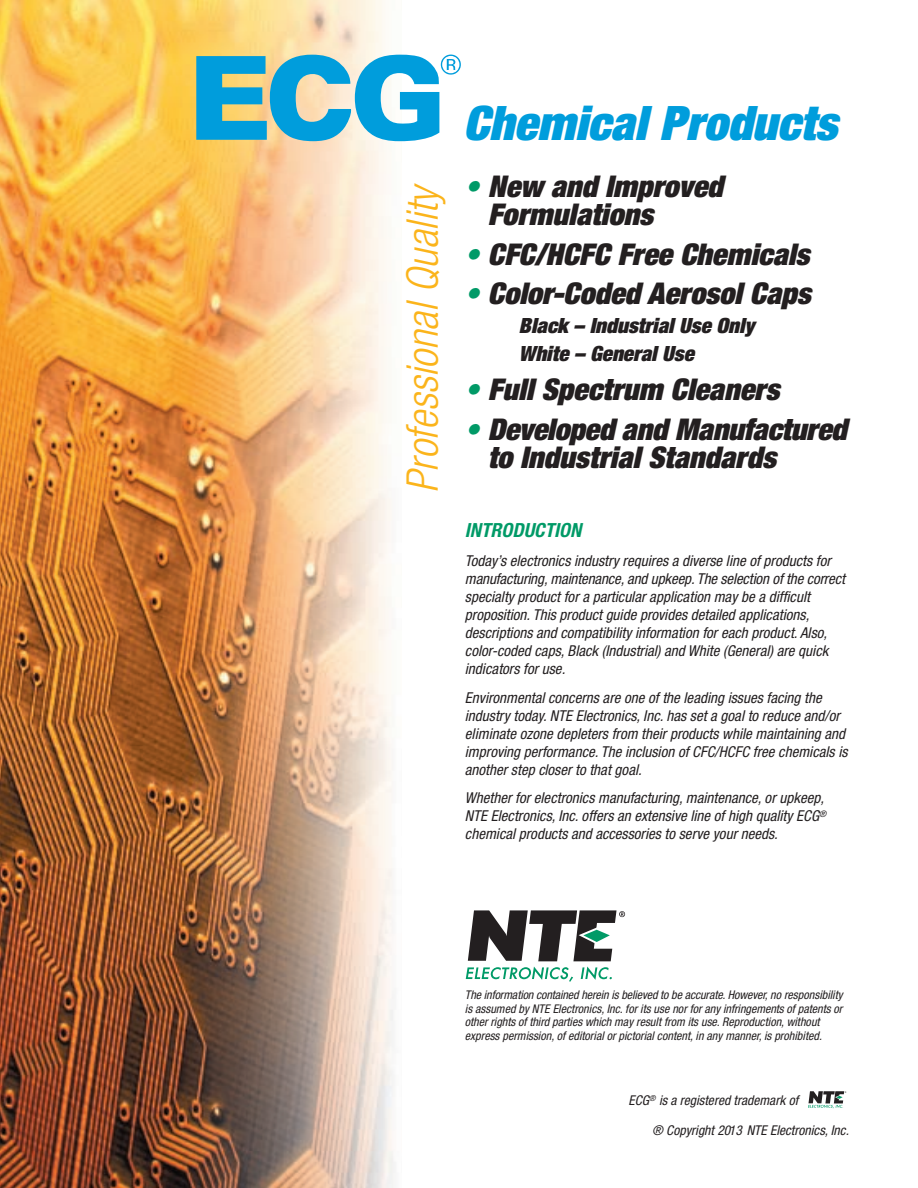
<style>
.page{position:relative;width:918px;height:1188px;background:#fff}
.page>*{position:absolute;margin:0;border:0;box-sizing:border-box;transform-origin:0 0}
.t1{font:italic 900 expanded 47.55px "Helvetica Neue";letter-spacing:.005em;color:#009ddc}
.t2{font:italic 300 condensed 43.8px "Helvetica Neue";color:#fbb41b}
.t3{font:italic 900 expanded 30px/28.5px "Helvetica Neue";letter-spacing:.005em;color:#231f20}
.t4{font:italic 900 expanded 21px/28.5px "Helvetica Neue";letter-spacing:.005em;color:#231f20}
.t5{font:italic 700 condensed 19.5px "Helvetica Neue";letter-spacing:.005em;color:#009a67}
.t6{font:italic condensed 15px/18px "Helvetica Neue";letter-spacing:.005em;color:#231f20}
.t7{font:italic condensed 13.5px "Helvetica Neue";letter-spacing:.005em;color:#231f20}
.t8{font:italic condensed 12px/13.5px "Helvetica Neue";color:#231f20}
.s1{color:#009a67}
</style>
<div class="page">
<img style="left:0;top:0;width:402px;height:1188px">
<svg style="left:196px;top:55px;width:265px;height:86px;background:#66bcd4"></svg>
<svg style="left:808px;top:1091px;width:38px;height:17px"></svg>
<svg style="left:466px;top:967px;width:107px;height:15px"></svg>
<svg style="left:581px;top:967px;width:31px;height:13px"></svg>
<svg style="left:468px;top:910px;width:157px;height:51px"></svg>
<h2 class="t2" style="left:397px;top:493px;width:312px;rotate:-90deg">Professional Quality</h2>
<h1 class="t1" style="left:464px;top:93px;width:375px">Chemical Products</h1>
<h3 class="t3" style="left:488px;top:171px;width:237px;text-indent:-23px"><span class="s1">•</span> New and Improved<br>Formulations</h3>
<h3 class="t3" style="left:465px;top:239px;width:346px"><span class="s1">•</span> CFC/HCFC Free Chemicals</h3>
<h3 class="t3" style="left:465px;top:278px;width:347px"><span class="s1">•</span> Color-Coded Aerosol Caps</h3>
<h3 class="t4" style="left:519px;top:310px;width:237px">Black – Industrial Use Only<br>White – General Use</h3>
<h3 class="t3" style="left:465px;top:375px;width:316px"><span class="s1">•</span> Full Spectrum Cleaners</h3>
<h3 class="t3" style="left:488px;top:414px;width:361px;text-indent:-23px"><span class="s1">•</span> Developed and Manufactured to Industrial Standards</h3>
<h3 class="t5" style="left:465px;top:518px;width:118px">INTRODUCTION</h3>
<p class="t6" style="left:465px;top:551px;width:382px">Today’s electronics industry requires a diverse line of products for manufacturing, maintenance, and upkeep. The selection of the correct specialty product for a particular application may be a difficult proposition. This product guide provides detailed applications, descriptions and compatibility information for each product. Also, color-coded caps, Black (Industrial) and White (General) are quick indicators for use.</p>
<p class="t6" style="left:465px;top:688px;width:384px">Environmental concerns are one of the leading issues facing the industry today. NTE Electronics, Inc. has set a goal to reduce and/or eliminate ozone depleters from their products while maintaining and improving performance. The inclusion of CFC/HCFC free chemicals is another step closer to that goal.</p>
<p class="t6" style="left:465px;top:789px;width:363px">Whether for electronics manufacturing, maintenance, or upkeep,<br>NTE Electronics, Inc. offers an extensive line of high quality ECG<sup>® </sup>chemical products and accessories to serve your needs.</p>
<p class="t8" style="left:465px;top:988px;width:379px">The information contained herein is believed to be accurate. However, no responsibility is assumed by NTE Electronics, Inc. for its use nor for any infringements of patents or other rights of third parties which may result from its use. Reproduction, without express permission, of editorial or pictorial content, in any manner, is prohibited.</p>
<p class="t7" style="left:629px;top:1092px;width:171px">ECG<sup>®</sup> is a registered trademark of</p>
<p class="t7" style="left:652px;top:1122px;width:198px">® Copyright 2013 NTE Electronics, Inc.</p>
</div>
